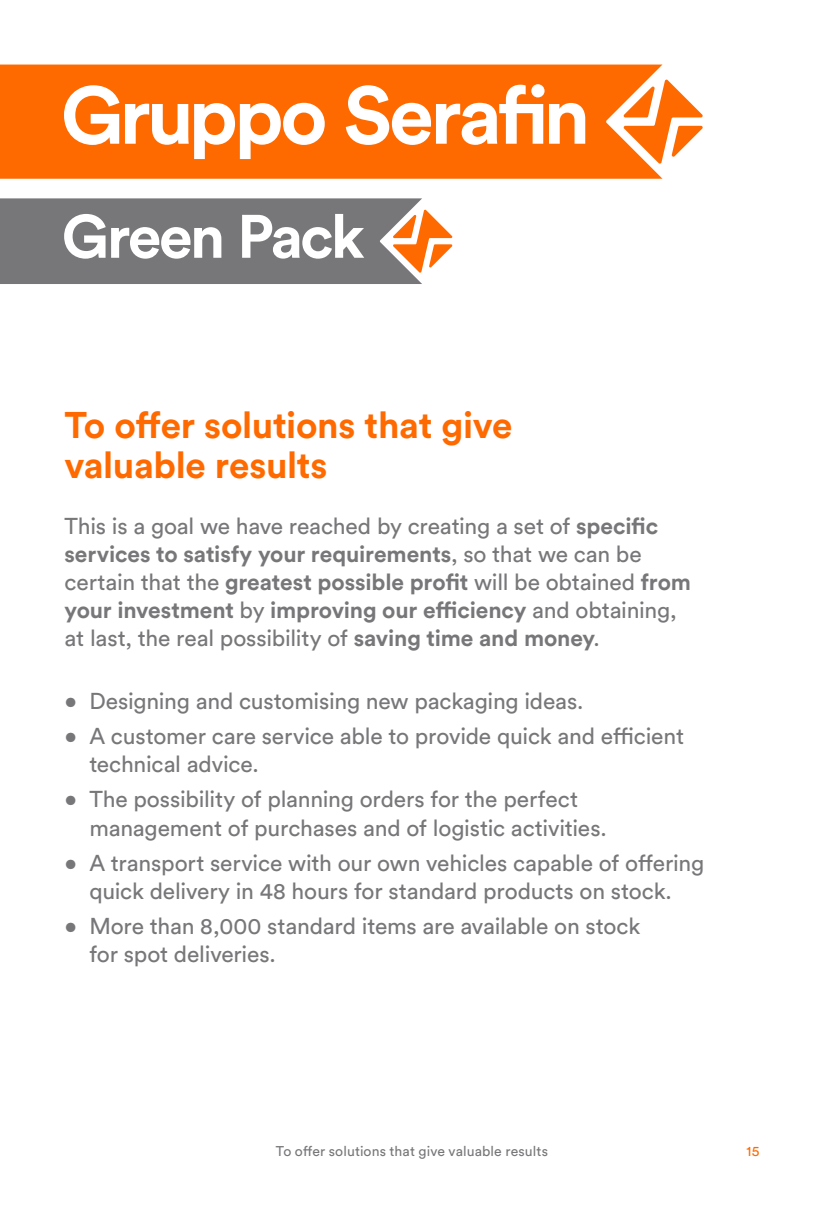
<style>
.page{position:relative;width:824px;height:1221px;background:#fff}
.page>*{position:absolute;margin:0;border:0;box-sizing:border-box;transform-origin:0 0}
.t1{font:700 36.75px/40.2px "Circular Std";letter-spacing:-.01em;color:#ff6a00}
.t2{font:22.75px/28px "Circular Std";letter-spacing:-.01em;color:#77777a}
.t3{font:14px "Circular Std";letter-spacing:.01em;color:#77777a}
.t4{font:14px "Circular Std";color:#ff6a00}
.s1{font-weight:700}
</style>
<div class="page">
<svg style="left:0;top:65px;width:662px;height:114px;fill:#ff6a00"></svg>
<svg style="left:623px;top:79px;width:80px;height:85px"></svg>
<svg style="left:0;top:198px;width:452px;height:86px"></svg>
<h1 class="t1" style="left:64px;top:404px;width:449px">To offer solutions that give valuable results</h1>
<p class="t2" style="left:64px;top:512px;width:628px">This is a goal we have reached by creating a set of <span class="s1">specific services to satisfy your requirements</span>, so that we can be certain that the <span class="s1">greatest possible profit</span> will be obtained <span class="s1">from your investment</span> by <span class="s1">improving our efficiency</span> and obtaining, at last, the real possibility of <span class="s1">saving time and money</span>.</p>
<p class="t2" style="left:64px;top:687px;width:520px">• Designing and customising new packaging ideas.</p>
<p class="t2" style="left:89px;top:722px;width:596px;text-indent:-25px">• A customer care service able to provide quick and efficient technical advice.</p>
<p class="t2" style="left:89px;top:785px;width:519px;text-indent:-25px">• The possibility of planning orders for the perfect management of purchases and of logistic activities.</p>
<p class="t2" style="left:64px;top:848px;width:641px;text-align:center">• A transport service with our own vehicles capable of offering quick delivery in 48 hours for standard products on stock.</p>
<p class="t2" style="left:89px;top:911px;width:552px;text-indent:-25px">• More than 8,000 standard items are available on stock for spot deliveries.</p>
<p class="t3" style="left:276px;top:1142px;width:273px">To offer solutions that give valuable results</p>
<p class="t4" style="left:746px;top:1142px;width:14px">15</p>
</div>
